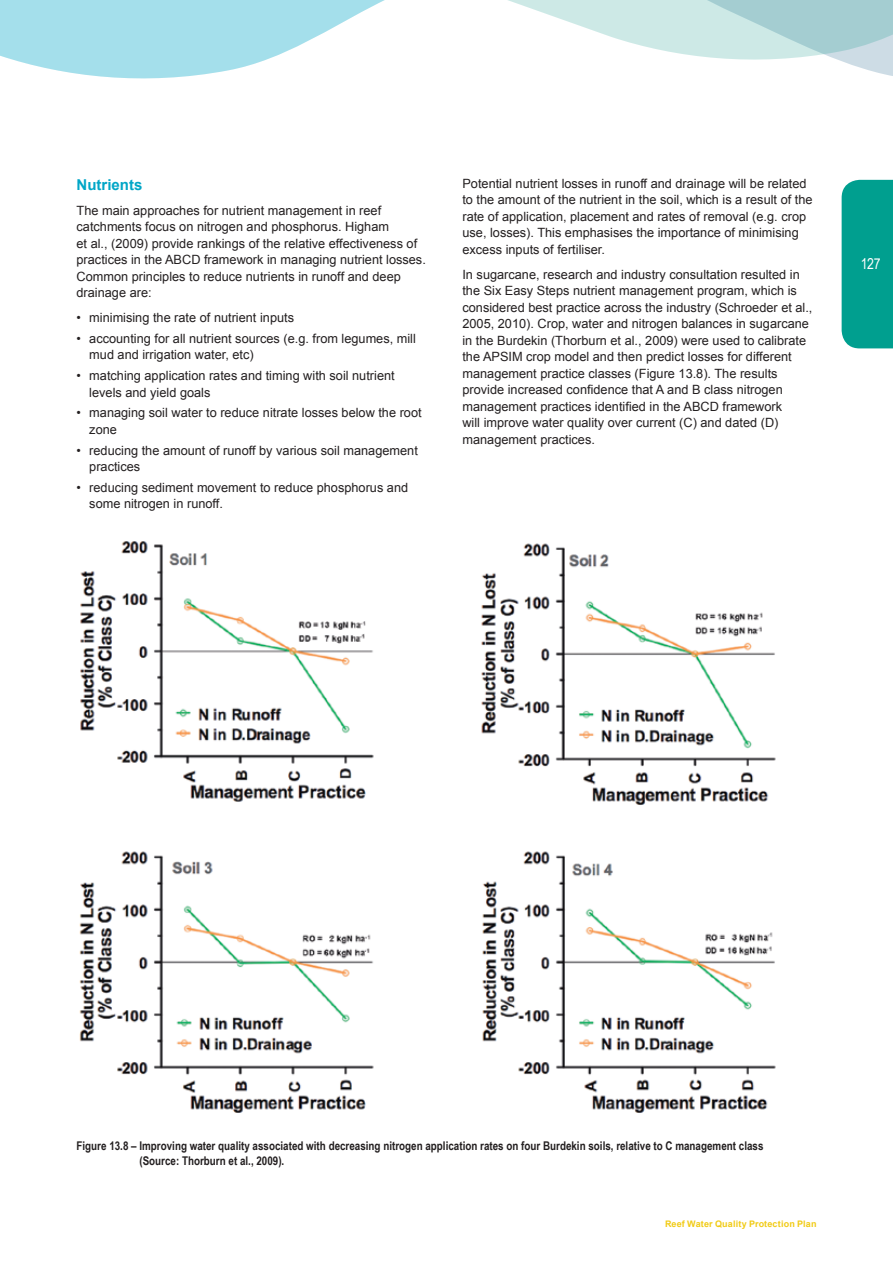
<style>
.page{position:relative;width:893px;height:1263px;background:#fff}
.page>*{position:absolute;margin:0;border:0;box-sizing:border-box;transform-origin:0 0}
.t1{font:700 15px "Arial";color:#00a6c7}
.t2{font:15px "Arial Narrow";color:#fff}
.t3{font:12.75px/16.5px "Arial";color:#231f20}
.t4{font:700 12px/15.8px "Arial Narrow";color:#231f20}
.t5{font:700 9px "Arial";letter-spacing:.015em;color:#f1cb16}
</style>
<div class="page">
<svg style="left:0;top:0;width:385px;height:79px"></svg>
<svg style="left:508px;top:0;width:385px;height:76px"></svg>
<div style="left:842px;top:180px;width:51px;height:168px;background:#009f8f"></div>
<img style="left:79px;top:541px;width:697px;height:572px">
<p class="t1" style="left:77px;top:176px;width:67px">Nutrients</p>
<p class="t3" style="left:77px;top:202px;width:351px">The main approaches for nutrient management in reef catchments focus on nitrogen and phosphorus. Higham<br>et al., (2009) provide rankings of the relative effectiveness of practices in the ABCD framework in managing nutrient losses.<br>Common principles to reduce nutrients in runoff and deep drainage are:</p>
<p class="t3" style="left:77px;top:309px;width:219px">• minimising the rate of nutrient inputs</p>
<p class="t3" style="left:89px;top:330px;width:328px;text-indent:-13px">• accounting for all nutrient sources (e.g. from legumes, mill mud and irrigation water, etc)</p>
<p class="t3" style="left:89px;top:367px;width:307px;text-indent:-13px">• matching application rates and timing with soil nutrient levels and yield goals</p>
<p class="t3" style="left:89px;top:405px;width:334px;text-indent:-13px">• managing soil water to reduce nitrate losses below the root zone</p>
<p class="t3" style="left:89px;top:442px;width:330px;text-indent:-13px">• reducing the amount of runoff by various soil management practices</p>
<p class="t3" style="left:89px;top:479px;width:320px;text-indent:-13px">• reducing sediment movement to reduce phosphorus and some nitrogen in runoff.</p>
<p class="t3" style="left:462px;top:175px;width:352px">Potential nutrient losses in runoff and drainage will be related to the amount of the nutrient in the soil, which is a result of the rate of application, placement and rates of removal (e.g. crop use, losses). This emphasises the importance of minimising excess inputs of fertiliser.</p>
<p class="t3" style="left:462px;top:266px;width:352px">In sugarcane, research and industry consultation resulted in the Six Easy Steps nutrient management program, which is considered best practice across the industry (Schroeder et al., 2005, 2010). Crop, water and nitrogen balances in sugarcane in the Burdekin (Thorburn et al., 2009) were used to calibrate the APSIM crop model and then predict losses for different management practice classes (Figure 13.8). The results provide increased confidence that A and B class nitrogen management practices identified in the ABCD framework<br>will improve water quality over current (C) and dated (D) management practices.</p>
<p class="t2" style="left:861px;top:255px;width:21px">127</p>
<p class="t4" style="left:139px;top:1137px;width:625px;text-indent:-63px">Figure 13.8 – Improving water quality associated with decreasing nitrogen application rates on four Burdekin soils, relative to C management class (Source: Thorburn et al., 2009).</p>
<p class="t5" style="left:665px;top:1219px;width:153px">Reef Water Quality Protection Plan</p>
</div>
